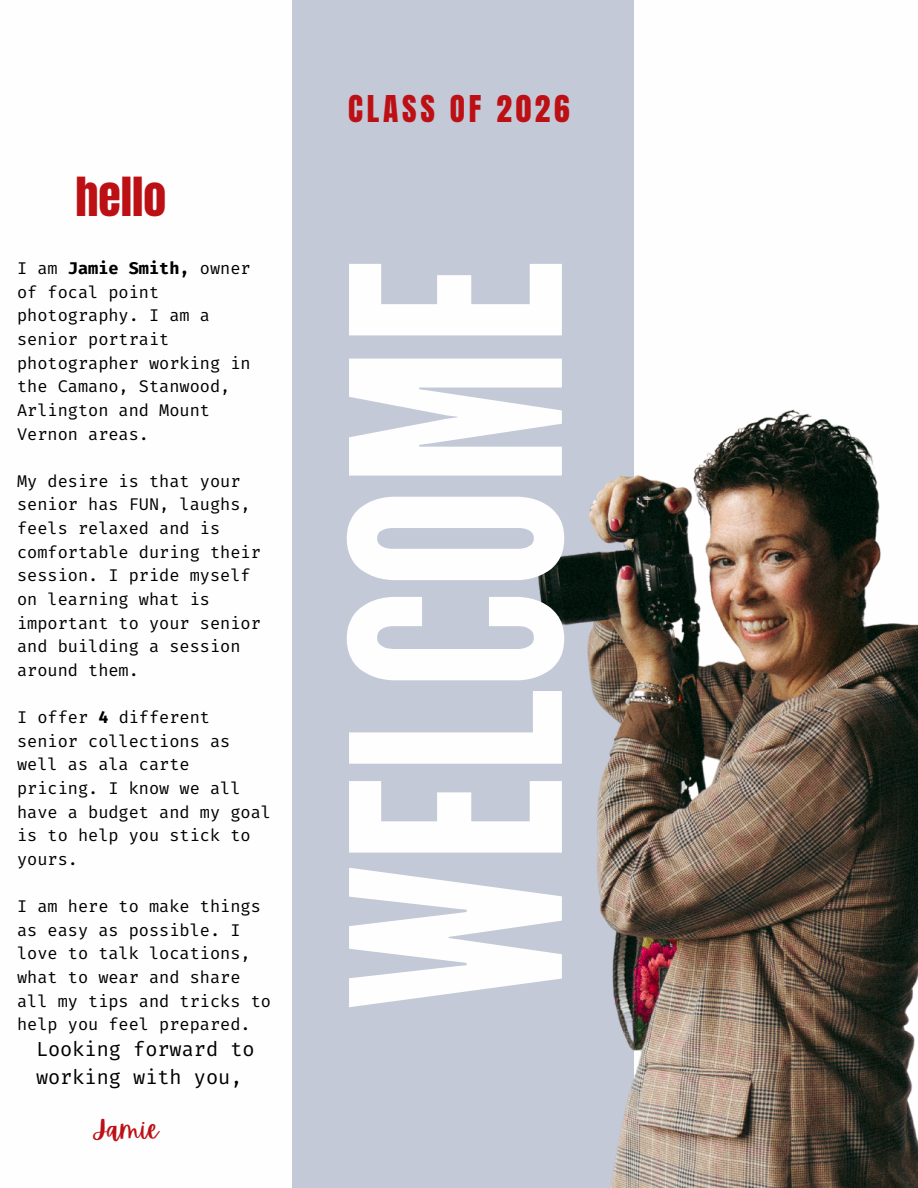
<style>
.page{position:relative;width:918px;height:1188px;background:#fff}
.page>*{position:absolute;margin:0;border:0;box-sizing:border-box;transform-origin:0 0}
.t1{font:289.65px "League Gothic";color:#fefefe}
.t2{font:45.75px "Anton";color:#bc1015}
.t3{font:31.35px "Anton";letter-spacing:.12em;color:#bc1015}
.t4{font:27px "Apricots";color:#bc1015}
.t5{font:20.25px/28.2px "Fira Code";color:#000}
.t6{font:16.95px/23.7px "Fira Code";color:#000}
.s1{font-weight:700}
</style>
<div class="page">
<div style="left:293px;top:0;width:341px;height:1188px;background:#c3c9d7"></div>
<img style="left:536px;top:409px;width:382px;height:779px">
<h5 class="t2" style="left:75px;top:164px;width:92px">hello</h5>
<p class="t6" style="left:17px;top:257px;width:235px">I am <span class="s1">Jamie Smith,</span> owner of focal point photography. I am a senior portrait photographer working in the Camano, Stanwood,<br>Arlington and Mount<br>Vernon areas.</p>
<p class="t6" style="left:17px;top:469px;width:245px">My desire is that your senior has FUN, laughs, feels relaxed and is comfortable during their session. I pride myself on learning what is important to your senior and building a session around them.</p>
<p class="t6" style="left:17px;top:705px;width:255px">I offer <span class="s1">4</span> different senior collections as well as ala carte pricing. I know we all have a budget and my goal is to help you stick to yours.</p>
<p class="t6" style="left:17px;top:894px;width:255px">I am here to make things as easy as possible. I love to talk locations, what to wear and share all my tips and tricks to help you feel prepared.</p>
<h4 class="t5" style="left:36px;top:1035px;width:220px">Looking forward to working with you,</h4>
<h3 class="t4" style="left:92px;top:1114px;width:68px">Jamie</h3>
<h2 class="t3" style="left:348px;top:87px;width:223px">CLASS OF 2026</h2>
<p class="t1" style="left:291px;top:1011px;width:754px;rotate:-90deg">WELCOME</p>
</div>
